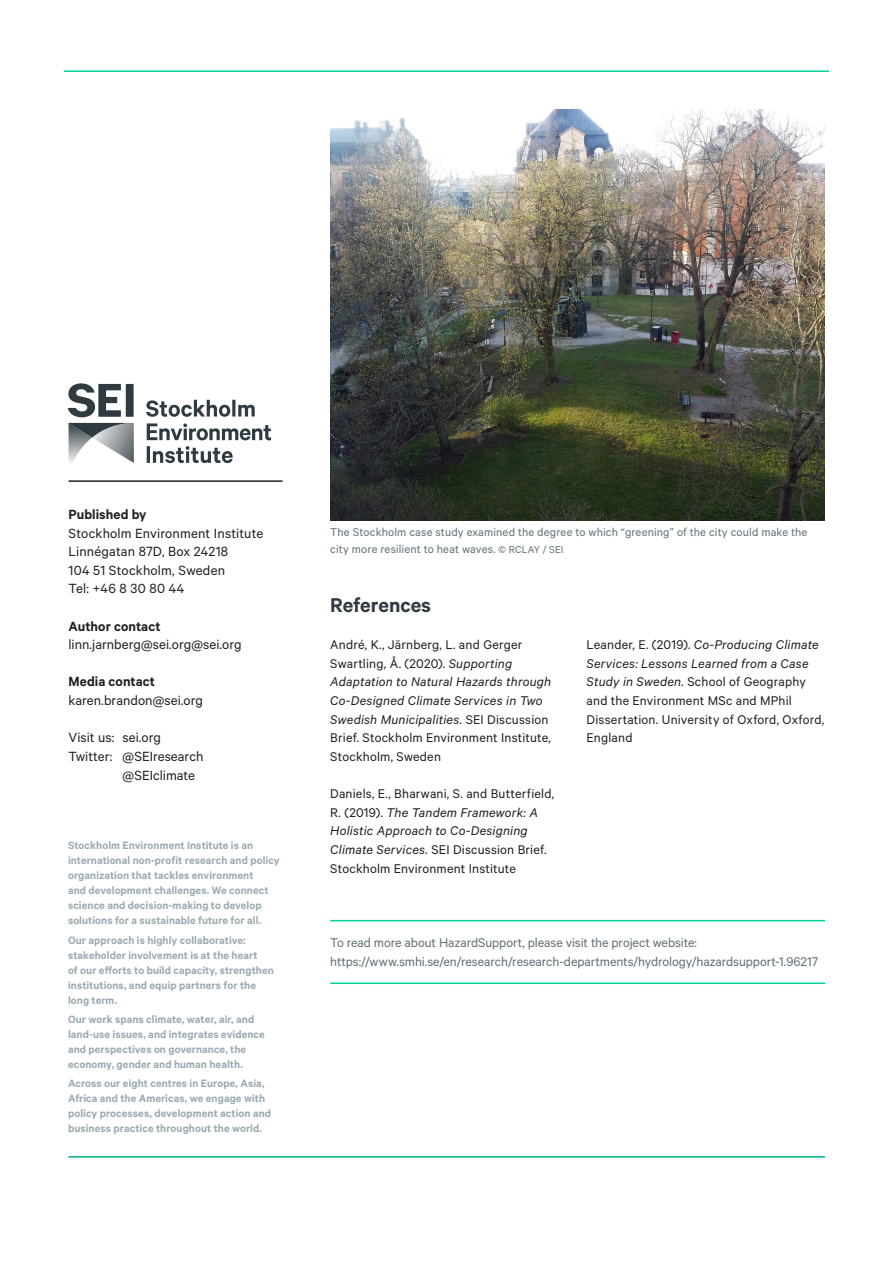
<style>
.page{position:relative;width:893px;height:1263px;background:#fff}
.page>*{position:absolute;margin:0;border:0;box-sizing:border-box;transform-origin:0 0}
.SR_Headling_level{font:600 22.5px "Calibre";color:#303b41}
.Imprint{font:15px/18.6px "Calibre";letter-spacing:.005em;color:#231f20}
.t1{font:600 15px "Calibre";letter-spacing:.005em;color:#231f20}
.Body_text{font:14.25px/18.6px "Calibre";letter-spacing:.015em;color:#231f20}
.Box_text_last_par{font:14.25px "Calibre";letter-spacing:-.005em;color:#617076}
.Box_text{font:14.25px "Calibre";letter-spacing:-.005em;color:#617076}
.Caption{font:12.75px/16.5px "Calibre";letter-spacing:.01em;color:#617076}
.Boilerplate{font:600 12px/15px "Calibre";letter-spacing:.005em;color:#9baab1}
.s1{font-size:11.25px}
.s2{font-style:italic}
</style>
<div class="page">
<hr style="left:64px;top:70px;width:765px;height:2px;background:#00d29a">
<hr style="left:68px;top:1156px;width:757px;height:1px;background:#00b180">
<hr style="left:69px;top:480px;width:213px;height:2px;background:#231f20">
<svg style="left:69px;top:383px;width:52px;height:34px"></svg>
<div style="left:126px;top:384px;width:8px;height:33px;background:#303b41"></div>
<svg style="left:69px;top:423px;width:65px;height:40px"></svg>
<svg style="left:147px;top:446px;width:86px;height:17px"></svg>
<svg style="left:147px;top:423px;width:124px;height:17px"></svg>
<svg style="left:146px;top:400px;width:109px;height:17px"></svg>
<hr style="left:330px;top:920px;width:495px;height:1px;background:#00d29a">
<hr style="left:330px;top:982px;width:495px;height:2px;background:#00d29a">
<img style="left:330px;top:110px;width:495px;height:411px">
<p class="t1" style="left:69px;top:505px;width:80px">Published by</p>
<p class="Imprint" style="left:69px;top:523px;width:196px">Stockholm Environment Institute<br>Linnégatan 87D, Box 24218<br>104 51 Stockholm, Sweden<br>Tel: +46 8 30 80 44</p>
<p class="t1" style="left:69px;top:617px;width:94px">Author contact</p>
<p class="Imprint" style="left:69px;top:635px;width:175px">linn.jarnberg@sei.org@sei.org</p>
<p class="t1" style="left:69px;top:673px;width:88px">Media contact</p>
<p class="Imprint" style="left:69px;top:691px;width:136px">karen.brandon@sei.org</p>
<p class="Imprint" style="left:69px;top:728px;width:94px">Visit us: sei.org</p>
<p class="Imprint" style="left:69px;top:746px;width:136px">Twitter: @SEIresearch</p>
<p class="Imprint" style="left:123px;top:765px;width:74px">@SEIclimate</p>
<p class="Boilerplate" style="left:68px;top:838px;width:213px">Stockholm Environment Institute is an international non-profit research and policy organization that tackles environment<br>and development challenges. We connect science and decision-making to develop solutions for a sustainable future for all.</p>
<p class="Boilerplate" style="left:68px;top:932px;width:207px">Our approach is highly collaborative: stakeholder involvement is at the heart<br>of our efforts to build capacity, strengthen institutions, and equip partners for the long term.</p>
<p class="Boilerplate" style="left:68px;top:1011px;width:198px">Our work spans climate, water, air, and land-use issues, and integrates evidence and perspectives on governance, the economy, gender and human health.</p>
<p class="Boilerplate" style="left:68px;top:1075px;width:205px">Across our eight centres in Europe, Asia, Africa and the Americas, we engage with policy processes, development action and business practice throughout the world.</p>
<p class="Caption" style="left:330px;top:523px;width:479px">The Stockholm case study examined the degree to which “greening” of the city could make the city more resilient to heat waves. <span class="s1">© RCLAY / SEI</span></p>
<p class="SR_Headling_level" style="left:330px;top:592px;width:102px">References</p>
<p class="Body_text" style="left:330px;top:635px;width:222px">André, K., Järnberg, L. and Gerger Swartling, Å. (2020). <span class="s2">Supporting Adaptation to Natural Hazards through Co-Designed Climate Services in Two Swedish Municipalities.</span> SEI Discussion Brief. Stockholm Environment Institute, Stockholm, Sweden</p>
<p class="Body_text" style="left:330px;top:784px;width:226px">Daniels, E., Bharwani, S. and Butterfield, R. (2019). <span class="s2">The Tandem Framework: A Holistic Approach to Co-Designing Climate Services.</span> SEI Discussion Brief.<br>Stockholm Environment Institute</p>
<p class="Body_text" style="left:587px;top:635px;width:239px">Leander, E. (2019). <span class="s2">Co-Producing Climate Services: Lessons Learned from a Case Study in Sweden.</span> School of Geography and the Environment MSc and MPhil Dissertation. University of Oxford, Oxford, England</p>
<p class="Box_text" style="left:330px;top:934px;width:368px">To read more about HazardSupport, please visit the project website:</p>
<p class="Box_text_last_par" style="left:330px;top:953px;width:489px">https://www.smhi.se/en/research/research-departments/hydrology/hazardsupport-1.96217</p>
</div>
